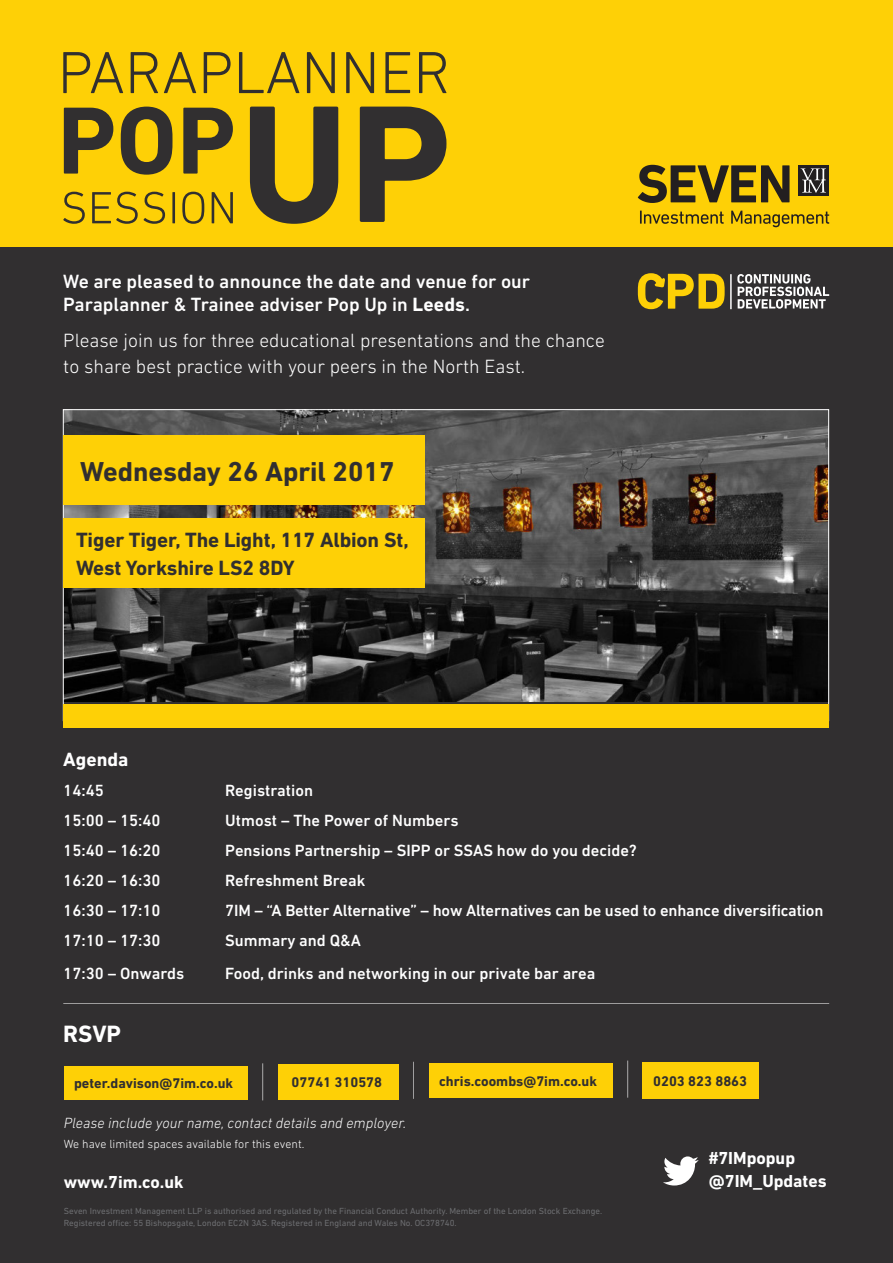
<style>
.page{position:relative;width:893px;height:1263px;background:#fff}
.page>*{position:absolute;margin:0;border:0;box-sizing:border-box;transform-origin:0 0}
.t1{font:700 27.75px "DIN Next LT Pro";color:#312f30}
.t2{font:700 24px "DIN Next LT Pro";color:#fff}
.t3{font:700 21px/28px "DIN Next LT Pro";letter-spacing:-.005em;color:#312f30}
.t4{font:300 19.5px/25.2px "DIN Next LT Pro";color:#fff}
.t5{font:500 19.5px/23.4px "DIN Next LT Pro";color:#fff}
.t6{font:700 19.5px "DIN Next LT Pro";color:#fff}
.t7{font:700 17.7px "DIN Next LT Pro";color:#fff}
.t8{font:500 16.5px "DIN Next LT Pro";color:#fff}
.t9{font:italic 300 15px "DIN Next LT Pro";color:#fff}
.t10{font:700 14.25px "DIN Next LT Pro";color:#312f30}
.t11{font:300 12px "DIN Next LT Pro";color:#fff}
.t12{font:9px/12px "DIN Next LT Pro";color:#6c6d70}
.s1{font-weight:700}
</style>
<div class="page">
<div style="left:0;top:236px;width:893px;height:1027px;background:#312f30"></div>
<img style="left:65px;top:411px;width:762px;height:290px">
<div style="left:0;top:0;width:893px;height:247px;background:#fed006"></div>
<svg style="left:63px;top:52px;width:384px;height:41px"></svg>
<svg style="left:63px;top:192px;width:170px;height:32px"></svg>
<svg style="left:64px;top:107px;width:169px;height:68px"></svg>
<svg style="left:250px;top:107px;width:196px;height:117px"></svg>
<svg style="left:638px;top:165px;width:151px;height:38px"></svg>
<div style="left:799px;top:165px;width:30px;height:31px;background:#231f20"></div>
<svg style="left:800px;top:168px;width:26px;height:25px"></svg>
<svg style="left:640px;top:211px;width:84px;height:13px"></svg>
<svg style="left:731px;top:211px;width:98px;height:16px"></svg>
<svg style="left:737px;top:274px;width:92px;height:35px"></svg>
<hr style="left:730px;top:274px;width:2px;height:35px;background:#fff">
<svg style="left:638px;top:273px;width:87px;height:36px"></svg>
<div style="left:63px;top:436px;width:361px;height:69px;background:#fed006"></div>
<div style="left:63px;top:519px;width:361px;height:69px;background:#fed006"></div>
<hr style="left:63px;top:1003px;width:766px;height:1px;background:#fff">
<div style="left:63px;top:704px;width:765px;height:23px;background:#fed006"></div>
<svg style="left:663px;top:1156px;width:36px;height:29px"></svg>
<div style="left:64px;top:1066px;width:183px;height:34px;background:#fed006"></div>
<hr style="left:262px;top:1063px;width:1px;height:37px;background:#fff">
<hr style="left:413px;top:1062px;width:1px;height:37px;background:#fff">
<div style="left:429px;top:1063px;width:183px;height:35px;background:#fed006"></div>
<div style="left:278px;top:1064px;width:120px;height:36px;background:#fed006"></div>
<div style="left:643px;top:1062px;width:116px;height:37px;background:#fed006"></div>
<hr style="left:627px;top:1060px;width:1px;height:38px;background:#fff">
<p class="t5" style="left:63px;top:269px;width:468px">We are pleased to announce the date and venue for our<br>Paraplanner &amp; Trainee adviser Pop Up in <span class="s1">Leeds</span>.</p>
<p class="t4" style="left:63px;top:328px;width:543px">Please join us for three educational presentations and the chance to share best practice with your peers in the North East.</p>
<p class="t1" style="left:80px;top:455px;width:316px">Wednesday 26 April 2017</p>
<p class="t3" style="left:76px;top:526px;width:334px">Tiger Tiger, The Light, 117 Albion St,<br>West Yorkshire LS2 8DY</p>
<p class="t6" style="left:63px;top:748px;width:67px">Agenda</p>
<p class="t8" style="left:63px;top:781px;width:42px">14:45</p>
<p class="t8" style="left:225px;top:781px;width:89px">Registration</p>
<p class="t8" style="left:63px;top:811px;width:99px">15:00 – 15:40</p>
<p class="t8" style="left:225px;top:811px;width:235px">Utmost – The Power of Numbers</p>
<p class="t8" style="left:63px;top:841px;width:99px">15:40 – 16:20</p>
<p class="t8" style="left:225px;top:841px;width:413px">Pensions Partnership – SIPP or SSAS how do you decide?</p>
<p class="t8" style="left:63px;top:871px;width:99px">16:20 – 16:30</p>
<p class="t8" style="left:225px;top:871px;width:142px">Refreshment Break</p>
<p class="t8" style="left:63px;top:901px;width:99px">16:30 – 17:10</p>
<p class="t8" style="left:225px;top:901px;width:600px">7IM – “A Better Alternative” – how Alternatives can be used to enhance diversification</p>
<p class="t8" style="left:63px;top:931px;width:99px">17:10 – 17:30</p>
<p class="t8" style="left:225px;top:931px;width:137px">Summary and Q&amp;A</p>
<p class="t8" style="left:63px;top:964px;width:123px">17:30 – Onwards</p>
<p class="t8" style="left:225px;top:964px;width:372px">Food, drinks and networking in our private bar area</p>
<p class="t2" style="left:63px;top:1019px;width:59px">RSVP</p>
<p class="t10" style="left:74px;top:1075px;width:161px">peter.davison@7im.co.uk</p>
<p class="t10" style="left:292px;top:1074px;width:92px">07741 310578</p>
<p class="t10" style="left:439px;top:1072px;width:159px">chris.coombs@7im.co.uk</p>
<p class="t9" style="left:64px;top:1115px;width:344px">Please include your name, contact details and employer.</p>
<p class="t11" style="left:64px;top:1137px;width:242px">We have limited spaces available for this event.</p>
<p class="t10" style="left:653px;top:1073px;width:95px">0203 823 8863</p>
<p class="t7" style="left:709px;top:1148px;width:88px">#7IMpopup</p>
<p class="t7" style="left:64px;top:1172px;width:121px">www.7im.co.uk</p>
<p class="t7" style="left:709px;top:1171px;width:119px">@7IM_Updates</p>
<p class="t12" style="left:64px;top:1205px;width:540px">Seven Investment Management LLP is authorised and regulated by the Financial Conduct Authority. Member of the London Stock Exchange.<br>Registered office: 55 Bishopsgate, London EC2N 3AS. Registered in England and Wales No. OC378740.</p>
</div>
